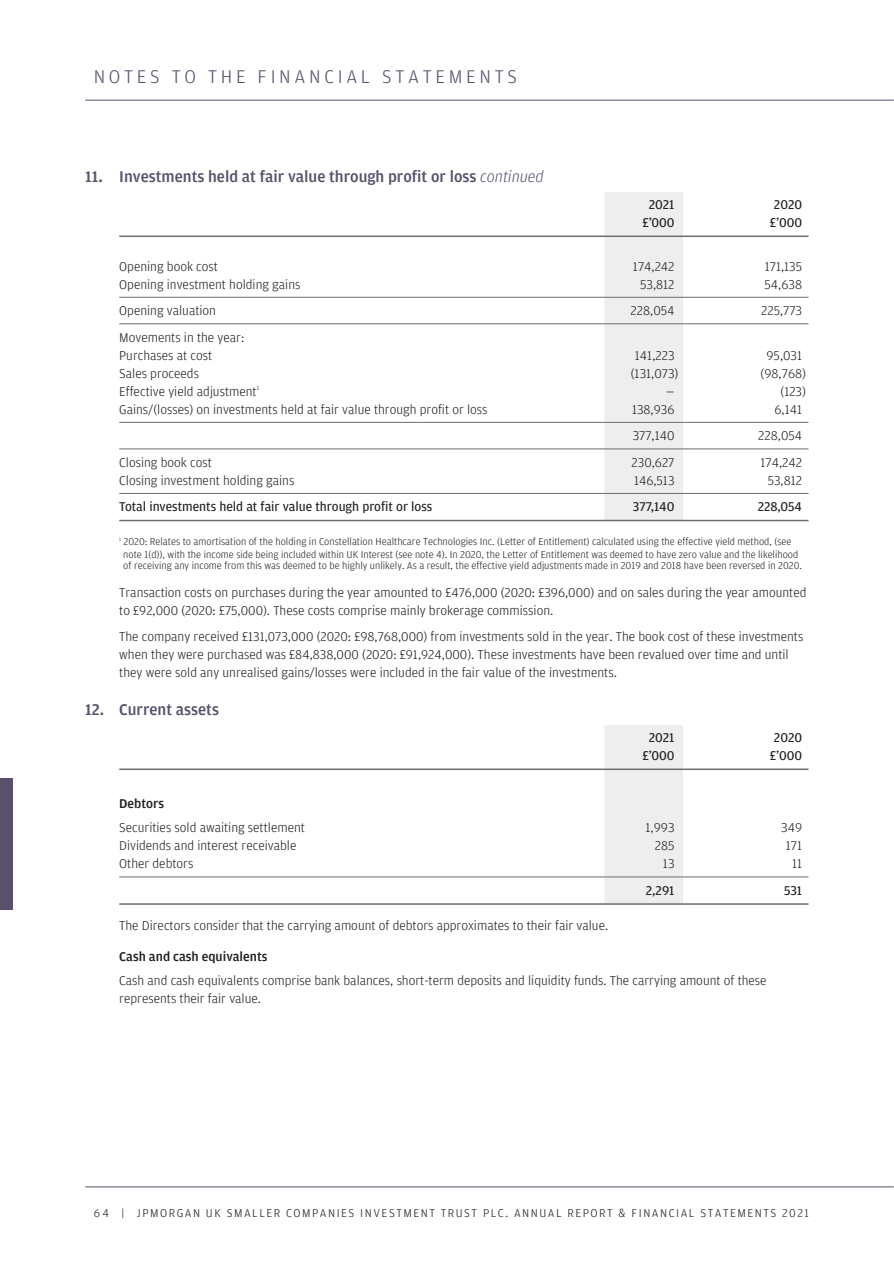
<style>
.page{position:relative;width:894px;height:1263px;background:#fff}
.page>*{position:absolute;margin:0;border:0;box-sizing:border-box;transform-origin:0 0}
.t1{font:300 19.5px "Amplitude";letter-spacing:.19em;color:#59516b}
.t2{font:500 16.5px "Amplitude";color:#59516b}
.t3{font:300 13.5px/18px "Amplitude";color:#231f20}
.t4{font:13.5px "Amplitude";color:#231f20}
.t5{font:500 13.5px "Amplitude";color:#231f20}
.t6{font:300 12px "Amplitude";letter-spacing:.125em;color:#231f20}
.t7{font:300 10.5px/12.6px "Amplitude";color:#231f20}
.s1{font-weight:300;font-style:italic}
</style>
<div class="page">
<hr style="left:85px;top:1186px;width:808px;height:1px;background:#59516b">
<div style="left:0;top:777px;width:13px;height:132px;background:#59516b"></div>
<hr style="left:85px;top:100px;width:808px;height:1px;background:#59516b">
<div style="left:604px;top:192px;width:79px;height:328px;background:#eeeeef"></div>
<hr style="left:119px;top:235px;width:689px;height:2px;background:#6c6d70">
<hr style="left:119px;top:297px;width:689px;height:1px;background:#6c6d70">
<hr style="left:119px;top:323px;width:689px;height:1px;background:#6c6d70">
<hr style="left:119px;top:422px;width:689px;height:1px;background:#6c6d70">
<hr style="left:119px;top:448px;width:689px;height:1px;background:#6c6d70">
<hr style="left:119px;top:493px;width:689px;height:1px;background:#6c6d70">
<hr style="left:119px;top:519px;width:689px;height:2px;background:#6c6d70">
<div style="left:604px;top:724px;width:79px;height:180px;background:#eeeeef"></div>
<hr style="left:119px;top:768px;width:689px;height:1px;background:#6c6d70">
<hr style="left:119px;top:876px;width:689px;height:1px;background:#6c6d70">
<hr style="left:119px;top:903px;width:689px;height:1px;background:#6c6d70">
<h1 class="t1" style="left:94px;top:69px;width:424px">NOTES TO THE FINANCIAL STATEMENTS</h1>
<p class="t2" style="left:85px;top:171px;width:460px">11. Investments held at fair value through profit or loss <span class="s1">continued</span></p>
<p class="t4" style="left:648px;top:199px;width:27px">2021</p>
<p class="t4" style="left:773px;top:199px;width:30px">2020</p>
<p class="t4" style="left:642px;top:217px;width:34px">£’000</p>
<p class="t4" style="left:769px;top:217px;width:34px">£’000</p>
<p class="t3" style="left:119px;top:258px;width:100px">Opening book cost</p>
<p class="t3" style="left:633px;top:258px;width:43px">174,242</p>
<p class="t3" style="left:764px;top:258px;width:39px">171,135</p>
<p class="t3" style="left:119px;top:276px;width:183px">Opening investment holding gains</p>
<p class="t3" style="left:640px;top:276px;width:36px">53,812</p>
<p class="t3" style="left:764px;top:276px;width:39px">54,638</p>
<p class="t3" style="left:119px;top:302px;width:98px">Opening valuation</p>
<p class="t3" style="left:630px;top:302px;width:45px">228,054</p>
<p class="t3" style="left:761px;top:302px;width:42px">225,773</p>
<p class="t3" style="left:119px;top:329px;width:126px">Movements in the year:<br>Purchases at cost</p>
<p class="t3" style="left:635px;top:347px;width:41px">141,223</p>
<p class="t3" style="left:766px;top:347px;width:37px">95,031</p>
<p class="t3" style="left:119px;top:365px;width:81px">Sales proceeds</p>
<p class="t3" style="left:630px;top:365px;width:49px">(131,073)</p>
<p class="t3" style="left:760px;top:365px;width:47px">(98,768)</p>
<p class="t3" style="left:119px;top:383px;width:141px">Effective yield adjustment<sup>1</sup></p>
<p class="t3" style="left:666px;top:383px;width:10px">—</p>
<p class="t3" style="left:780px;top:383px;width:27px">(123)</p>
<p class="t3" style="left:119px;top:401px;width:370px">Gains/(losses) on investments held at fair value through profit or loss</p>
<p class="t3" style="left:632px;top:401px;width:44px">138,936</p>
<p class="t3" style="left:774px;top:401px;width:29px">6,141</p>
<p class="t3" style="left:632px;top:427px;width:43px">377,140</p>
<p class="t3" style="left:758px;top:427px;width:45px">228,054</p>
<p class="t3" style="left:119px;top:454px;width:94px">Closing book cost</p>
<p class="t3" style="left:631px;top:454px;width:44px">230,627</p>
<p class="t3" style="left:760px;top:454px;width:43px">174,242</p>
<p class="t3" style="left:119px;top:472px;width:176px">Closing investment holding gains</p>
<p class="t3" style="left:634px;top:472px;width:42px">146,513</p>
<p class="t3" style="left:767px;top:472px;width:36px">53,812</p>
<p class="t4" style="left:119px;top:501px;width:314px">Total investments held at fair value through profit or loss</p>
<p class="t4" style="left:633px;top:501px;width:43px">377,140</p>
<p class="t4" style="left:757px;top:501px;width:46px">228,054</p>
<p class="t7" style="left:123px;top:536px;width:676px;text-indent:-4px"><sup>1</sup> 2020: Relates to amortisation of the holding in Constellation Healthcare Technologies Inc. (Letter of Entitlement) calculated using the effective yield method, (see note 1(d)), with the income side being included within UK Interest (see note 4). In 2020, the Letter of Entitlement was deemed to have zero value and the likelihood</p>
<p class="t7" style="left:123px;top:559px;width:680px">of receiving any income from this was deemed to be highly unlikely. As a result, the effective yield adjustments made in 2019 and 2018 have been reversed in 2020.</p>
<p class="t3" style="left:119px;top:584px;width:688px">Transaction costs on purchases during the year amounted to £476,000 (2020: £396,000) and on sales during the year amounted to £92,000 (2020: £75,000). These costs comprise mainly brokerage commission.</p>
<p class="t3" style="left:119px;top:628px;width:685px">The company received £131,073,000 (2020: £98,768,000) from investments sold in the year. The book cost of these investments when they were purchased was £84,838,000 (2020: £91,924,000). These investments have been revalued over time and until they were sold any unrealised gains/losses were included in the fair value of the investments.</p>
<p class="t2" style="left:85px;top:703px;width:135px">12. Current assets</p>
<p class="t4" style="left:648px;top:732px;width:27px">2021</p>
<p class="t4" style="left:773px;top:732px;width:30px">2020</p>
<p class="t4" style="left:642px;top:750px;width:34px">£’000</p>
<p class="t4" style="left:769px;top:750px;width:34px">£’000</p>
<p class="t5" style="left:119px;top:798px;width:46px">Debtors</p>
<p class="t3" style="left:119px;top:819px;width:187px">Securities sold awaiting settlement</p>
<p class="t3" style="left:645px;top:819px;width:30px">1,993</p>
<p class="t3" style="left:781px;top:819px;width:22px">349</p>
<p class="t3" style="left:119px;top:837px;width:179px">Dividends and interest receivable</p>
<p class="t3" style="left:654px;top:837px;width:21px">285</p>
<p class="t3" style="left:785px;top:837px;width:18px">171</p>
<p class="t3" style="left:119px;top:855px;width:76px">Other debtors</p>
<p class="t3" style="left:663px;top:855px;width:13px">13</p>
<p class="t3" style="left:792px;top:855px;width:12px">11</p>
<p class="t4" style="left:645px;top:884px;width:30px">2,291</p>
<p class="t4" style="left:784px;top:884px;width:20px">531</p>
<p class="t3" style="left:119px;top:916px;width:490px">The Directors consider that the carrying amount of debtors approximates to their fair value.</p>
<p class="t5" style="left:119px;top:950px;width:150px">Cash and cash equivalents</p>
<p class="t3" style="left:119px;top:972px;width:649px">Cash and cash equivalents comprise bank balances, short-term deposits and liquidity funds. The carrying amount of these represents their fair value.</p>
<p class="t6" style="left:94px;top:1208px;width:716px">64 | JPMORGAN UK SMALLER COMPANIES INVESTMENT TRUST PLC. ANNUAL REPORT &amp; FINANCIAL STATEMENTS 2021</p>
</div>
